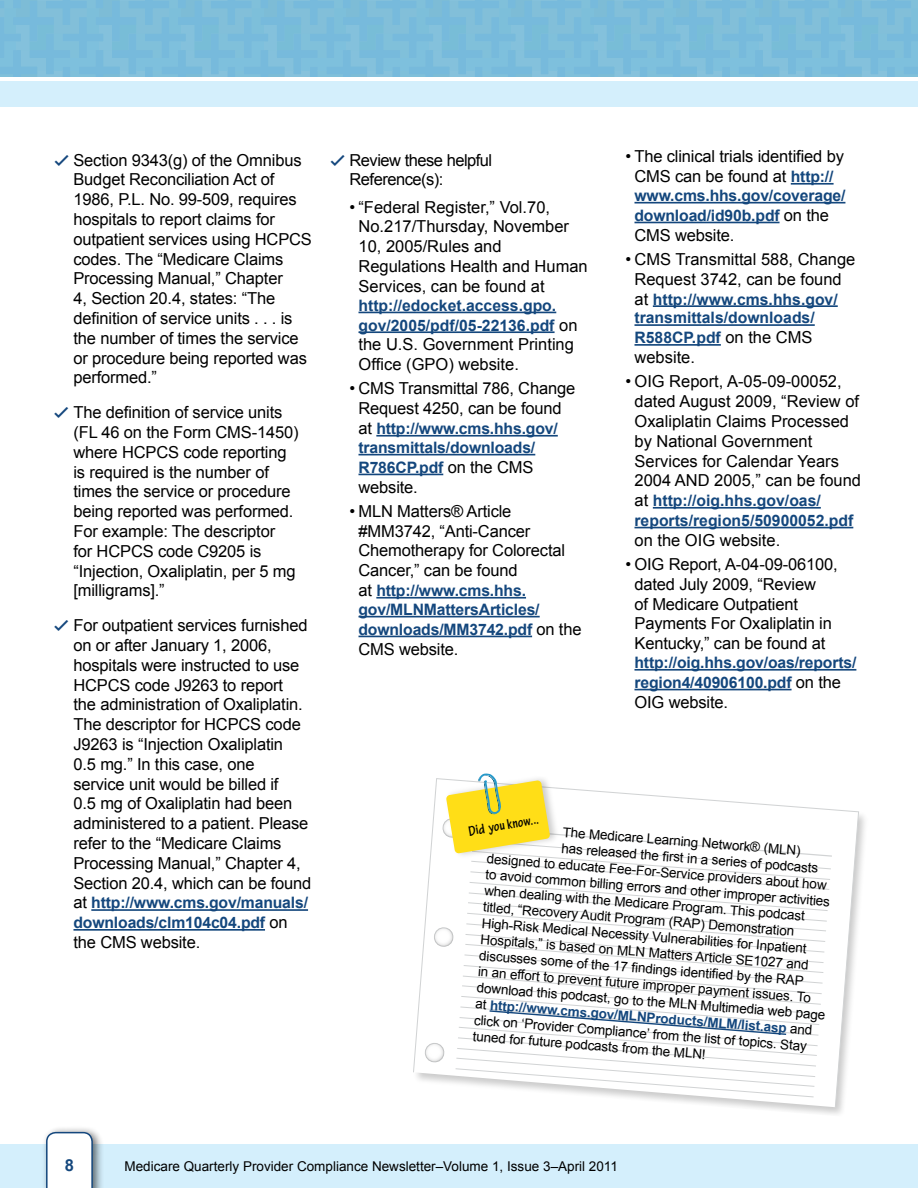
<style>
.page{position:relative;width:918px;height:1188px;background:#fff}
.page>*{position:absolute;margin:0;border:0;box-sizing:border-box;transform-origin:0 0}
.TEXT{font:16.5px/19.8px "Arial";letter-spacing:-.01em;color:#000}
.Bullet_Points{font:16.5px/19.8px "Arial";color:#000}
.TEXT-2{font:16.5px/19.8px "Arial";letter-spacing:-.03em;color:#000}
.t1{font:700 16.5px "Arial";color:#14477d}
.Bullet_Points-2{font:700 15.75px/19.4px "Arial";letter-spacing:-.01em;color:#14477d}
.TEXT-3{font:700 15.75px/19.8px "Arial";letter-spacing:-.01em;color:#14477d}
.t2{font:700 condensed 14.7px "Tekton Pro";color:#000}
.TEXT-4{font:13.5px "Arial";color:#000}
.TEXT-5{font:700 13.5px "Arial";color:#14477d}
.s1{font-family:"Devanagari";color:#14477d}
.s2{font-weight:400;font-size:16.5px;color:#000}
.s3{font-weight:700;font-size:15.75px;color:#14477d}
.s4{font-weight:400;color:#000}
</style>
<div class="page">
<div style="left:0;top:0;width:918px;height:77px;background:#7dbddc"></div>
<div style="left:0;top:81px;width:918px;height:25px;background:#d4effc"></div>
<div style="left:0;top:1145px;width:918px;height:43px;background:#d4effc"></div>
<div style="left:41px;top:1125px;width:63px;height:63px;background:#000;opacity:.57"></div>
<svg style="left:46px;top:1132px;width:47px;height:56px"></svg>
<hr style="left:91px;top:909px;width:217px;height:2px;background:#14477d">
<hr style="left:73px;top:929px;width:192px;height:2px;background:#14477d">
<hr style="left:358px;top:312px;width:198px;height:1px;background:#14477d">
<hr style="left:358px;top:331px;width:197px;height:2px;background:#14477d">
<hr style="left:376px;top:435px;width:182px;height:2px;background:#14477d">
<hr style="left:358px;top:454px;width:177px;height:1px;background:#14477d">
<hr style="left:358px;top:474px;width:85px;height:1px;background:#14477d">
<hr style="left:376px;top:597px;width:150px;height:2px;background:#14477d">
<hr style="left:358px;top:616px;width:182px;height:1px;background:#14477d">
<hr style="left:358px;top:636px;width:174px;height:1px;background:#14477d">
<hr style="left:791px;top:183px;width:43px;height:2px;background:#14477d">
<hr style="left:634px;top:202px;width:211px;height:2px;background:#14477d">
<hr style="left:634px;top:222px;width:146px;height:1px;background:#14477d">
<hr style="left:653px;top:305px;width:185px;height:2px;background:#14477d">
<hr style="left:634px;top:324px;width:181px;height:2px;background:#14477d">
<hr style="left:634px;top:344px;width:87px;height:2px;background:#14477d">
<hr style="left:653px;top:507px;width:168px;height:2px;background:#14477d">
<hr style="left:634px;top:527px;width:219px;height:1px;background:#14477d">
<hr style="left:634px;top:669px;width:222px;height:2px;background:#14477d">
<hr style="left:634px;top:689px;width:158px;height:1px;background:#14477d">
<svg style="left:413px;top:809px;width:446px;height:299px"></svg>
<svg style="left:425px;top:773px;width:408px;height:324px"></svg>
<p class="TEXT" style="left:73px;top:150px;width:240px;text-indent:-19px"><span class="s1">✓</span> Section 9343(g) of the Omnibus<br>Budget Reconciliation Act of<br>1986, P.L. No. 99-509, requires hospitals to report claims for outpatient services using HCPCS codes. The “Medicare Claims<br>Processing Manual,” Chapter<br>4, Section 20.4, states: “The definition of service units . . . is the number of times the service or procedure being reported was performed.”</p>
<p class="TEXT" style="left:73px;top:403px;width:227px;text-indent:-19px"><span class="s1">✓</span> The definition of service units (FL 46 on the Form CMS-1450) where HCPCS code reporting is required is the number of times the service or procedure being reported was performed.<br>For example: The descriptor<br>for HCPCS code C9205 is “Injection, Oxaliplatin, per 5 mg [milligrams].”</p>
<p class="TEXT" style="left:73px;top:616px;width:239px;text-indent:-19px"><span class="s1">✓</span> For outpatient services furnished on or after January 1, 2006, hospitals were instructed to use<br>HCPCS code J9263 to report<br>the administration of Oxaliplatin.<br>The descriptor for HCPCS code<br>J9263 is “Injection Oxaliplatin<br>0.5 mg.” In this case, one<br>service unit would be billed if<br>0.5 mg of Oxaliplatin had been administered to a patient. Please refer to the “Medicare Claims<br>Processing Manual,” Chapter 4,<br>Section 20.4, which can be found</p>
<p class="TEXT-3" style="left:73px;top:893px;width:236px"><span class="s2">at</span> http://www.cms.gov/manuals/ downloads/clm104c04.pdf <span class="s2">on</span></p>
<p class="TEXT" style="left:73px;top:932px;width:128px">the CMS website.</p>
<p class="TEXT-2" style="left:349px;top:150px;width:144px;text-indent:-19px"><span class="s1">✓</span> Review these helpful<br>Reference(s):</p>
<p class="Bullet_Points" style="left:358px;top:197px;width:231px;text-indent:-9px">• “Federal Register,” Vol.70,<br>No.217/Thursday, November<br>10, 2005/Rules and<br>Regulations Health and Human<br>Services, can be found at</p>
<p class="Bullet_Points-2" style="left:358px;top:296px;width:221px;line-height:19.8px">http://edocket.access.gpo. gov/2005/pdf/05-22136.pdf <span class="s2">on</span></p>
<p class="Bullet_Points" style="left:359px;top:335px;width:217px">the U.S. Government Printing<br>Office (GPO) website.</p>
<p class="Bullet_Points" style="left:350px;top:379px;width:227px;text-align:center">• CMS Transmittal 786, Change<br>Request 4250, can be found</p>
<p class="Bullet_Points-2" style="left:358px;top:419px;width:201px"><span class="s2">at</span> http://www.cms.hhs.gov/ transmittals/downloads/<br>R786CP.pdf <span class="s2">on the CMS</span></p>
<p class="Bullet_Points" style="left:358px;top:477px;width:61px">website.</p>
<p class="Bullet_Points" style="left:358px;top:501px;width:208px;text-indent:-9px">• MLN Matters® Article #MM3742, “Anti-Cancer<br>Chemotherapy for Colorectal<br>Cancer,” can be found</p>
<p class="Bullet_Points-2" style="left:358px;top:581px;width:225px"><span class="s2">at</span> http://www.cms.hhs. gov/MLNMattersArticles/ downloads/MM3742.pdf <span class="s2">on the</span></p>
<p class="Bullet_Points" style="left:359px;top:639px;width:101px">CMS website.</p>
<p class="Bullet_Points" style="left:626px;top:147px;width:220px;text-align:center">• The clinical trials identified by<br>CMS can be found at <span class="s3">http://</span></p>
<p class="Bullet_Points-2" style="left:635px;top:186px;width:212px;line-height:19.8px">www.cms.hhs.gov/coverage/ download/id90b.pdf <span class="s2">on the</span></p>
<p class="Bullet_Points" style="left:634px;top:225px;width:101px">CMS website.</p>
<p class="Bullet_Points" style="left:626px;top:249px;width:232px;text-align:center">• CMS Transmittal 588, Change<br>Request 3742, can be found</p>
<p class="Bullet_Points-2" style="left:634px;top:290px;width:205px"><span class="s2">at</span> http://www.cms.hhs.gov/ transmittals/downloads/<br>R588CP.pdf <span class="s2">on the CMS</span></p>
<p class="Bullet_Points" style="left:635px;top:347px;width:62px">website.</p>
<p class="Bullet_Points" style="left:634px;top:372px;width:228px;text-indent:-9px">• OIG Report, A-05-09-00052, dated August 2009, “Review of<br>Oxaliplatin Claims Processed by National Government<br>Services for Calendar Years<br>2004 AND 2005,” can be found</p>
<p class="Bullet_Points-2" style="left:634px;top:491px;width:220px;line-height:19.8px"><span class="s2">at</span> http://oig.hhs.gov/oas/ reports/region5/50900052.pdf</p>
<p class="Bullet_Points" style="left:634px;top:530px;width:147px">on the OIG website.</p>
<p class="Bullet_Points" style="left:634px;top:554px;width:205px;text-indent:-9px">• OIG Report, A-04-09-06100, dated July 2009, “Review<br>of Medicare Outpatient<br>Payments For Oxaliplatin in<br>Kentucky,” can be found at</p>
<p class="Bullet_Points-2" style="left:634px;top:653px;width:223px;line-height:19.8px">http://oig.hhs.gov/oas/reports/ region4/40906100.pdf <span class="s2">on the</span></p>
<p class="Bullet_Points" style="left:635px;top:692px;width:95px">OIG website.</p>
<p class="t2" style="left:467px;top:823px;width:73px;rotate:-10deg">Did you know...</p>
<p class="TEXT-4" style="left:563px;top:824px;width:240px;rotate:4deg">The Medicare Learning Network® (MLN)</p>
<p class="TEXT-4" style="left:562px;top:840px;width:259px;rotate:4deg">has released the fi rst in a series of podcasts</p>
<p class="TEXT-4" style="left:487px;top:851px;width:342px;rotate:4deg">designed to educate Fee-For-Service providers about how</p>
<p class="TEXT-4" style="left:486px;top:867px;width:347px;rotate:4deg">to avoid common billing errors and other improper activities</p>
<p class="TEXT-4" style="left:485px;top:883px;width:323px;rotate:4deg">when dealing with the Medicare Program. This podcast</p>
<p class="TEXT-4" style="left:484px;top:899px;width:314px;rotate:4deg">titled, “Recovery Audit Program (RAP) Demonstration</p>
<p class="TEXT-4" style="left:482px;top:916px;width:327px;rotate:4deg">High-Risk Medical Necessity Vulnerabilities for Inpatient</p>
<p class="TEXT-4" style="left:481px;top:932px;width:330px;rotate:4deg">Hospitals,” is based on MLN Matters Article SE1027 and</p>
<p class="TEXT-4" style="left:480px;top:948px;width:327px;rotate:4deg">discusses some of the 17 fi ndings identifi ed by the RAP</p>
<p class="TEXT-4" style="left:479px;top:964px;width:335px;rotate:4deg">in an effort to prevent future improper payment issues. To</p>
<p class="TEXT-4" style="left:477px;top:980px;width:351px;rotate:4deg">download this podcast, go to the MLN Multimedia web page</p>
<p class="TEXT-5" style="left:476px;top:996px;width:339px;rotate:4deg"><span class="s4">at</span> http://www.cms.gov/MLNProducts/MLM/list.asp <span class="s4">and</span></p>
<p class="TEXT-4" style="left:475px;top:1012px;width:335px;rotate:4deg">click on ‘Provider Compliance’ from the list of topics. Stay</p>
<p class="TEXT-4" style="left:473px;top:1028px;width:235px;rotate:4deg">tuned for future podcasts from the MLN!</p>
<p class="t1" style="left:65px;top:1155px;width:11px">8</p>
<p class="TEXT-4" style="left:124px;top:1158px;width:495px">Medicare Quarterly Provider Compliance Newsletter–Volume 1, Issue 3–April 2011</p>
</div>
